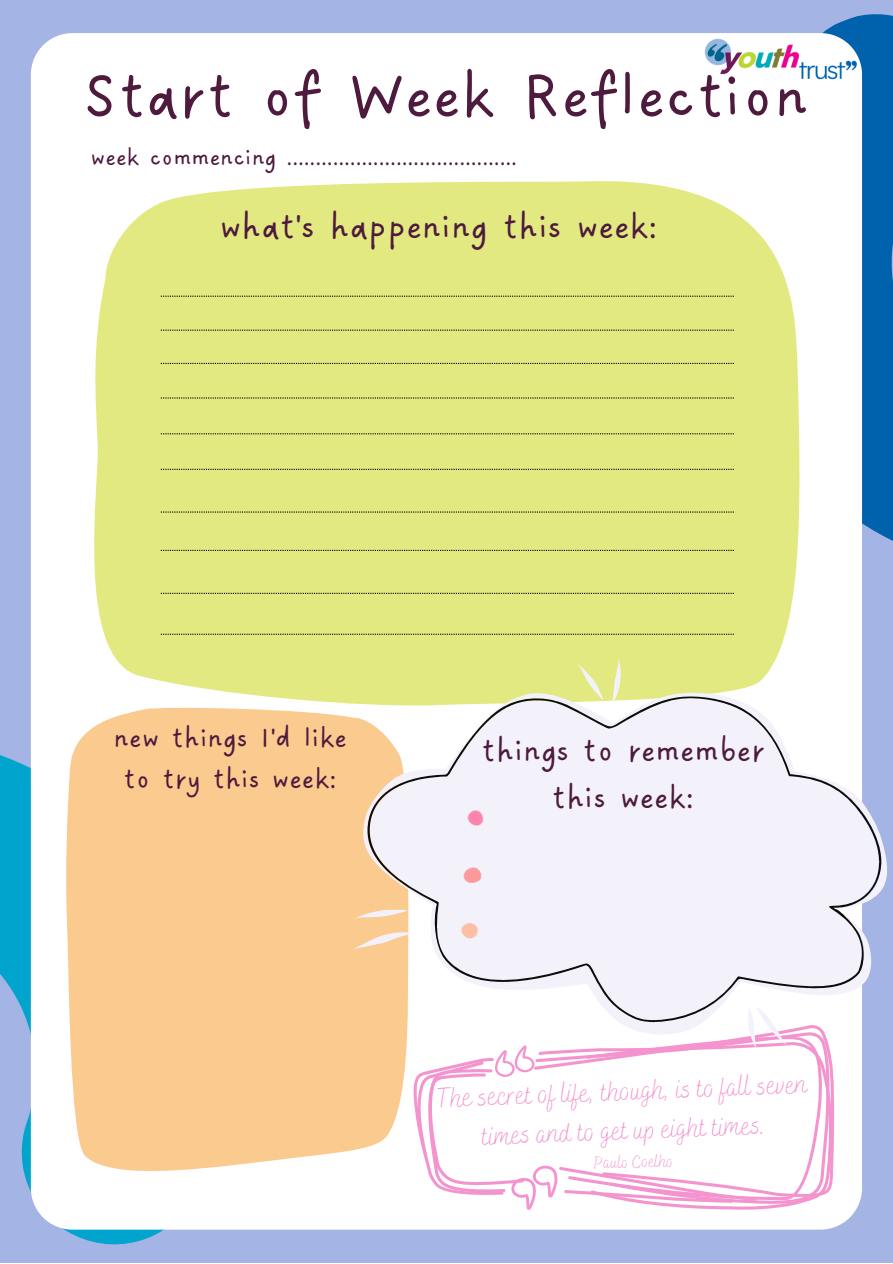
<style>
.page{position:relative;width:893px;height:1264px;background:#fff}
.page>*{position:absolute;margin:0;border:0;box-sizing:border-box;transform-origin:0 0}
.t1{font:67.5px "DO Sans Regular Alt";color:#4e1a3d}
.t2{font:37.5px "DO Sans Regular Alt";color:#4e1a3d}
.t3{font:34.5px/47.2px "DO Sans Regular Alt";color:#4e1a3d;text-align:center}
.t4{font:30px/41.5px "DO Sans Regular Alt";color:#4e1a3d;text-align:center}
.t5{font:100 28.5px/39.3px "Bakerie Smooth";color:#f494cf;text-align:center}
.t6{font:25.5px "DO Sans Regular Alt";color:#4e1a3d}
.t7{font:100 18px "Bakerie Smooth";color:#f494cf}
</style>
<div class="page">
<div style="left:0;top:0;width:892px;height:1262px;background:#a4b4e5"></div>
<svg style="left:0;top:609px;width:345px;height:636px"></svg>
<div style="left:849px;top:14px;width:43px;height:527px;background:#0062ac"></div>
<div style="left:31px;top:33px;width:831px;height:1196px;background:#fff"></div>
<div style="left:94px;top:180px;width:706px;height:526px;background:#e2e981"></div>
<svg style="left:66px;top:707px;width:343px;height:464px;fill:#fbca8f"></svg>
<svg style="left:161px;top:296px;width:572px;height:1px"></svg>
<svg style="left:161px;top:329px;width:572px;height:2px"></svg>
<svg style="left:161px;top:363px;width:572px;height:1px"></svg>
<svg style="left:161px;top:397px;width:572px;height:1px"></svg>
<svg style="left:161px;top:433px;width:572px;height:1px"></svg>
<svg style="left:161px;top:469px;width:572px;height:1px"></svg>
<svg style="left:161px;top:511px;width:572px;height:1px"></svg>
<svg style="left:161px;top:550px;width:572px;height:1px"></svg>
<svg style="left:161px;top:593px;width:572px;height:1px"></svg>
<svg style="left:161px;top:633px;width:572px;height:2px"></svg>
<svg style="left:538px;top:1048px;width:295px;height:162px"></svg>
<svg style="left:412px;top:1048px;width:410px;height:161px"></svg>
<svg style="left:353px;top:658px;width:509px;height:390px"></svg>
<svg style="left:367px;top:695px;width:520px;height:327px"></svg>
<svg style="left:381px;top:696px;width:500px;height:326px"></svg>
<svg style="left:386px;top:698px;width:464px;height:284px;fill:#f3f2fb"></svg>
<img style="left:461px;top:810px;width:22px;height:128px">
<img style="left:682px;top:19px;width:187px;height:91px">
<h1 class="t1" style="left:84px;top:57px;width:726px">Start of Week Reflection</h1>
<p class="t6" style="left:90px;top:143px;width:428px">week commencing ........................................</p>
<h2 class="t2" style="left:219px;top:204px;width:440px">what's happening this week:</h2>
<p class="t4" style="left:113px;top:718px;width:235px">new things I'd like to try this week:</p>
<p class="t3" style="left:481px;top:728px;width:285px">things to remember this week:</p>
<p class="t5" style="left:436px;top:1079px;width:372px;rotate:-2deg">The secret of life, though, is to fall seven times and to get up eight times.</p>
<p class="t7" style="left:593px;top:1152px;width:81px;rotate:-2deg">Paulo Coelho</p>
</div>
